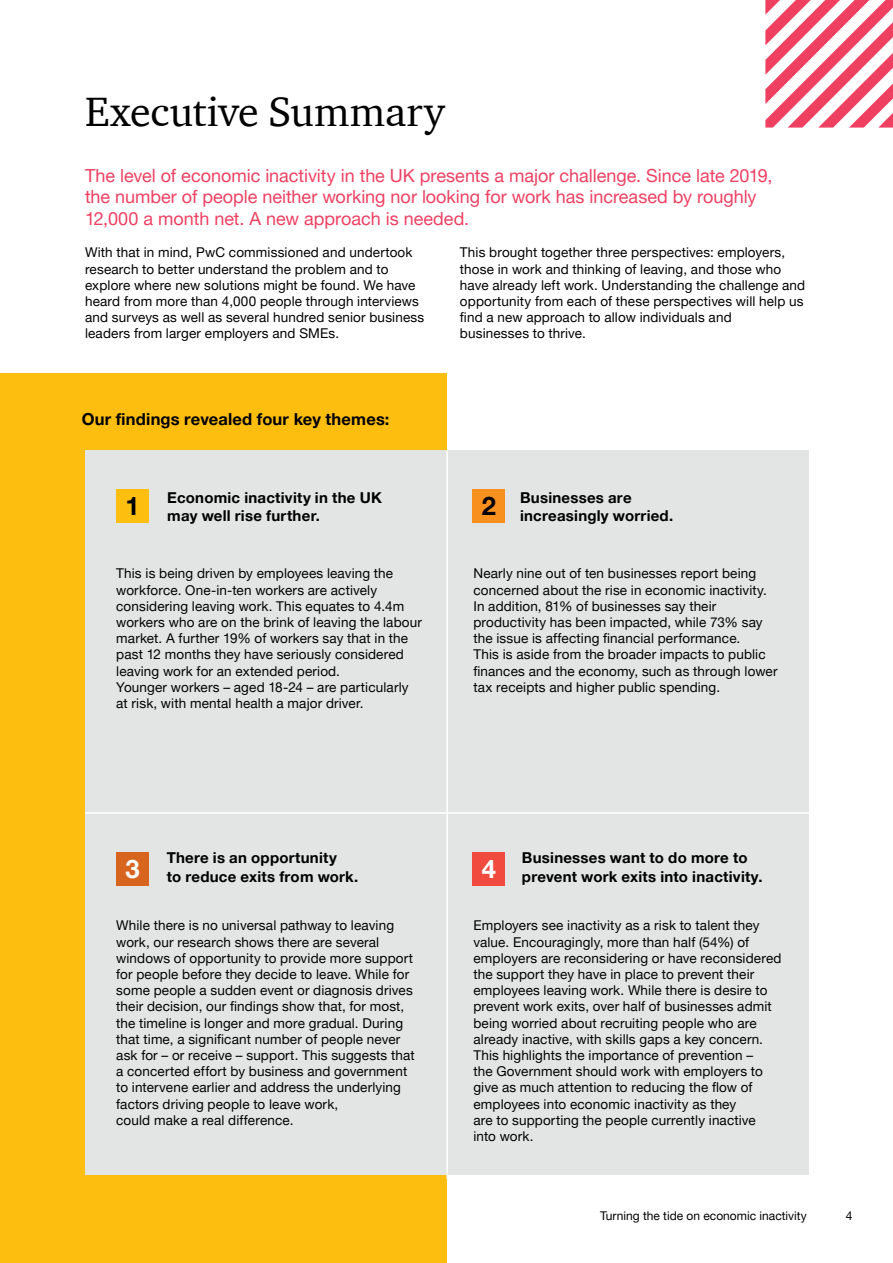
<style>
.page{position:relative;width:893px;height:1263px;background:#fff}
.page>*{position:absolute;margin:0;border:0;box-sizing:border-box;transform-origin:0 0}
.t1{font:42px "ITC Charter Com";color:#000}
.t2{font:700 25.5px "Helvetica Neue LT Pro";color:#000}
.t3{font:700 25.5px "Helvetica Neue LT Pro";color:#fff}
.t4{font:18px/21.6px "Helvetica Neue LT Pro";color:#ef4062}
.t5{font:700 16.5px "Helvetica Neue LT Pro";letter-spacing:.01em;color:#000}
.t6{font:700 15px/18px "Helvetica Neue LT Pro";letter-spacing:.015em;color:#000}
.t7{font:13.5px/16.2px "Helvetica Neue LT Pro";letter-spacing:.01em;color:#000}
.t8{font:12px "Helvetica Neue LT Pro";color:#000}
</style>
<div class="page">
<div style="left:0;top:373px;width:446px;height:890px;background:#febe10"></div>
<div style="left:85px;top:450px;width:362px;height:362px;background:#e3e5e5"></div>
<div style="left:446px;top:450px;width:363px;height:362px;background:#e3e5e5"></div>
<div style="left:117px;top:489px;width:32px;height:34px;background:#febe10"></div>
<div style="left:473px;top:489px;width:32px;height:34px;background:#f7901e"></div>
<div style="left:85px;top:812px;width:362px;height:363px;background:#e3e5e5"></div>
<div style="left:446px;top:812px;width:363px;height:363px;background:#e3e5e5"></div>
<div style="left:117px;top:852px;width:32px;height:34px;background:#d8651e"></div>
<div style="left:473px;top:852px;width:32px;height:34px;background:#f04b3e"></div>
<hr style="left:85px;top:812px;width:724px;height:2px;background:#fff">
<hr style="left:446px;top:450px;width:2px;height:729px;background:#fff">
<svg style="left:765px;top:0;width:128px;height:128px"></svg>
<h1 class="t1" style="left:85px;top:86px;width:361px">Executive Summary</h1>
<h3 class="t4" style="left:85px;top:164px;width:689px">The level of economic inactivity in the UK presents a major challenge. Since late 2019, the number of people neither working nor looking for work has increased by roughly<br>12,000 a month net. A new approach is needed.</h3>
<p class="t7" style="left:85px;top:244px;width:341px">With that in mind, PwC commissioned and undertook research to better understand the problem and to explore where new solutions might be found. We have heard from more than 4,000 people through interviews and surveys as well as several hundred senior business leaders from larger employers and SMEs.</p>
<p class="t7" style="left:460px;top:244px;width:347px">This brought together three perspectives: employers, those in work and thinking of leaving, and those who have already left work. Understanding the challenge and opportunity from each of these perspectives will help us find a new approach to allow individuals and<br>businesses to thrive.</p>
<p class="t5" style="left:82px;top:409px;width:309px">Our findings revealed four key themes:</p>
<p class="t6" style="left:167px;top:488px;width:216px">Economic inactivity in the UK may well rise further.</p>
<p class="t6" style="left:520px;top:488px;width:155px">Businesses are increasingly worried.</p>
<h2 class="t2" style="left:126px;top:490px;width:16px">1</h2>
<h2 class="t2" style="left:482px;top:490px;width:16px">2</h2>
<p class="t7" style="left:116px;top:565px;width:307px">This is being driven by employees leaving the workforce. One-in-ten workers are actively considering leaving work. This equates to 4.4m workers who are on the brink of leaving the labour market. A further 19% of workers say that in the past 12 months they have seriously considered leaving work for an extended period.<br>Younger workers – aged 18-24 – are particularly at risk, with mental health a major driver.</p>
<p class="t7" style="left:473px;top:565px;width:306px">Nearly nine out of ten businesses report being concerned about the rise in economic inactivity.<br>In addition, 81% of businesses say their productivity has been impacted, while 73% say the issue is affecting financial performance.<br>This is aside from the broader impacts to public finances and the economy, such as through lower tax receipts and higher public spending.</p>
<p class="t6" style="left:167px;top:847px;width:193px;line-height:19.5px">There is an opportunity<br>to reduce exits from work.</p>
<p class="t6" style="left:522px;top:848px;width:227px">Businesses want to do more to</p>
<h2 class="t3" style="left:126px;top:853px;width:16px">3</h2>
<p class="t6" style="left:482px;top:867px;width:282px"><sup>4</sup> prevent work exits into inactivity.</p>
<p class="t7" style="left:116px;top:917px;width:300px">While there is no universal pathway to leaving work, our research shows there are several windows of opportunity to provide more support for people before they decide to leave. While for some people a sudden event or diagnosis drives their decision, our findings show that, for most, the timeline is longer and more gradual. During that time, a significant number of people never ask for – or receive – support. This suggests that a concerted effort by business and government to intervene earlier and address the underlying factors driving people to leave work,<br>could make a real difference.</p>
<p class="t7" style="left:473px;top:917px;width:310px">Employers see inactivity as a risk to talent they value. Encouragingly, more than half (54%) of employers are reconsidering or have reconsidered the support they have in place to prevent their employees leaving work. While there is desire to prevent work exits, over half of businesses admit being worried about recruiting people who are already inactive, with skills gaps a key concern.<br>This highlights the importance of prevention –<br>the Government should work with employers to give as much attention to reducing the flow of employees into economic inactivity as they<br>are to supporting the people currently inactive into work.</p>
<p class="t8" style="left:600px;top:1208px;width:208px">Turning the tide on economic inactivity</p>
<p class="t8" style="left:846px;top:1208px;width:8px">4</p>
</div>
